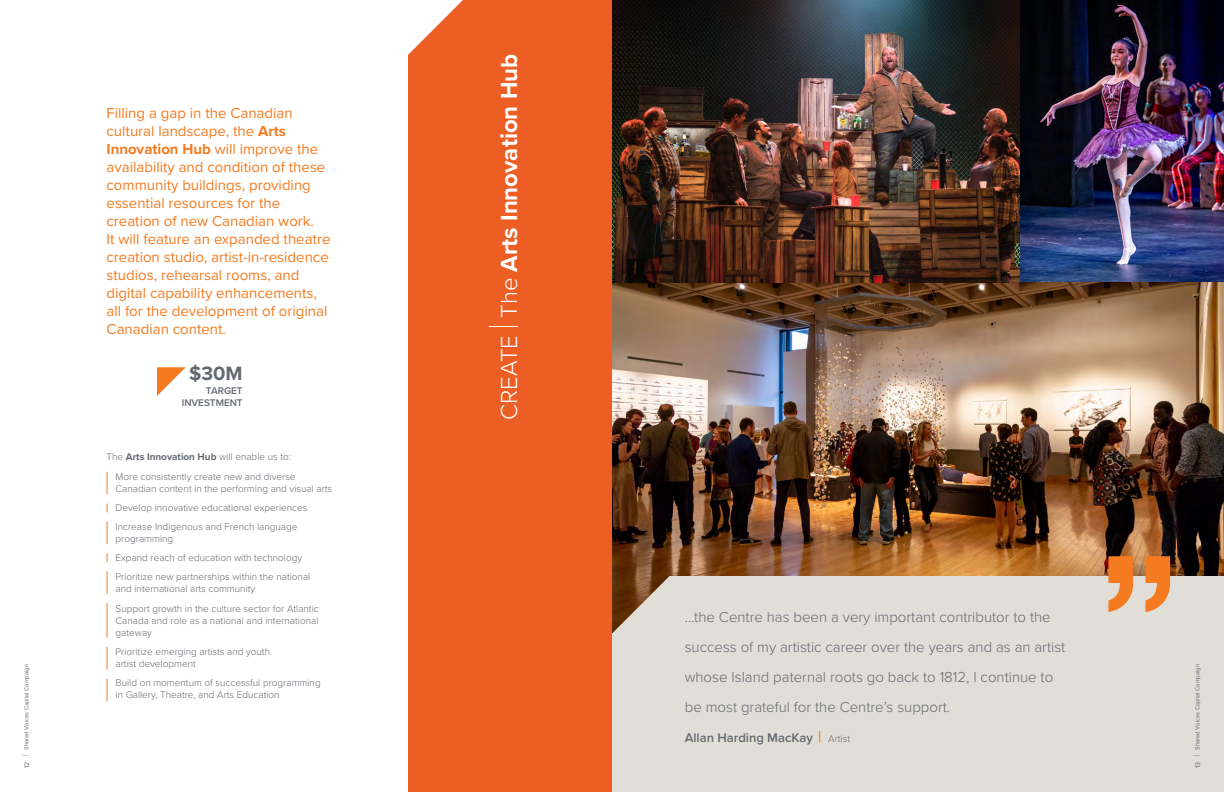
<style>
.page{position:relative;width:1224px;height:792px;background:#fff}
.page>*{position:absolute;margin:0;border:0;box-sizing:border-box;transform-origin:0 0}
.t1{font:700 24px "Proxima Nova";color:#fff}
.t2{font:700 20px "Proxima Nova";color:#64696f}
.t3{font:15px/18px "Proxima Nova";color:#f47b20}
.t4{font:300 15px/30px "Proxima Nova";color:#64696f}
.t5{font:600 13px "Proxima Nova";color:#64696f}
.t6{font:300 10px/19.2px "Proxima Nova";color:#64696f}
.t7{font:600 10px/12px "Proxima Nova";color:#64696f;text-align:right}
.t8{font:7px "Proxima Nova";color:#64696f}
.t9{font:6px "Proxima Nova";color:#64696f}
.s1{font-size:9px}
.s2{font-weight:700}
.s3{font-weight:300}
.s4{font-weight:300;font-size:40.8px}
.s5{font-weight:500;font-size:16px;color:#f47b20}
.s6{font-weight:300;font-size:10px}
</style>
<div class="page">
<div style="left:408px;top:0;width:204px;height:792px;background:#ec5e24"></div>
<img style="left:612px;top:0;width:612px;height:576px">
<div style="left:612px;top:576px;width:612px;height:216px;background:#e1ded7"></div>
<svg style="left:1108px;top:556px;width:62px;height:56px;background:#e89a5d"></svg>
<svg style="left:157px;top:367px;width:29px;height:29px"></svg>
<svg style="left:107px;top:647px;width:1px;height:22px"></svg>
<svg style="left:107px;top:679px;width:1px;height:22px"></svg>
<svg style="left:107px;top:571px;width:1px;height:23px"></svg>
<svg style="left:107px;top:522px;width:1px;height:22px"></svg>
<svg style="left:107px;top:472px;width:1px;height:22px"></svg>
<hr style="left:107px;top:603px;width:1px;height:34px;background:#f47b20">
<p class="t9" style="left:22px;top:756px;width:93px;rotate:-90deg"><span class="s1">|</span> Shared Voices Capital Campaign</p>
<p class="t8" style="left:22px;top:768px;width:8px;rotate:-90deg">12</p>
<p class="t3" style="left:107px;top:103px;width:225px">Filling a gap in the Canadian cultural landscape, the <span class="s2">Arts<br>Innovation Hub</span> will improve the availability and condition of these community buildings, providing essential resources for the creation of new Canadian work.<br>It will feature an expanded theatre creation studio, artist-in-residence studios, rehearsal rooms, and digital capability enhancements, all for the development of original<br>Canadian content.</p>
<h2 class="t2" style="left:189px;top:359px;width:55px">$30M</h2>
<p class="t7" style="left:182px;top:384px;width:62px">TARGET<br>INVESTMENT</p>
<p class="t6" style="left:116px;top:447px;width:182px;text-indent:-9px">The <span class="s2">Arts Innovation Hub</span> will enable us to:<br>More consistently create new and diverse</p>
<p class="t6" style="left:116px;top:478px;width:218px">Canadian content in the performing and visual arts<br>Develop innovative educational experiences<br>Increase Indigenous and French language</p>
<p class="t6" style="left:116px;top:529px;width:196px">programming<br>Expand reach of education with technology<br>Prioritize new partnerships within the national</p>
<p class="t6" style="left:116px;top:579px;width:205px">and international arts community<br>Support growth in the culture sector for Atlantic</p>
<p class="t6" style="left:116px;top:614px;width:204px;line-height:12px">Canada and role as a national and international gateway</p>
<p class="t6" style="left:116px;top:645px;width:156px;line-height:12px">Prioritize emerging artists and youth artist development</p>
<p class="t6" style="left:116px;top:676px;width:207px;line-height:12px">Build on momentum of successful programming in Gallery, Theatre, and Arts Education</p>
<h1 class="t1" style="left:491px;top:420px;width:368px;rotate:-90deg"><span class="s3">CREATE</span> <span class="s4">|</span> <span class="s3">The</span> Arts Innovation Hub</h1>
<h3 class="t4" style="left:685px;top:601px;width:382px">…the Centre has been a very important contributor to the success of my artistic career over the years and as an artist whose Island paternal roots go back to 1812, I continue to be most grateful for the Centre’s support.</h3>
<h3 class="t5" style="left:685px;top:728px;width:167px">Allan Harding MacKay <span class="s5">|</span> <span class="s6">Artist</span></h3>
<p class="t9" style="left:1193px;top:756px;width:93px;rotate:-90deg"><span class="s1">|</span> Shared Voices Capital Campaign</p>
<p class="t8" style="left:1193px;top:768px;width:8px;rotate:-90deg">13</p>
</div>
